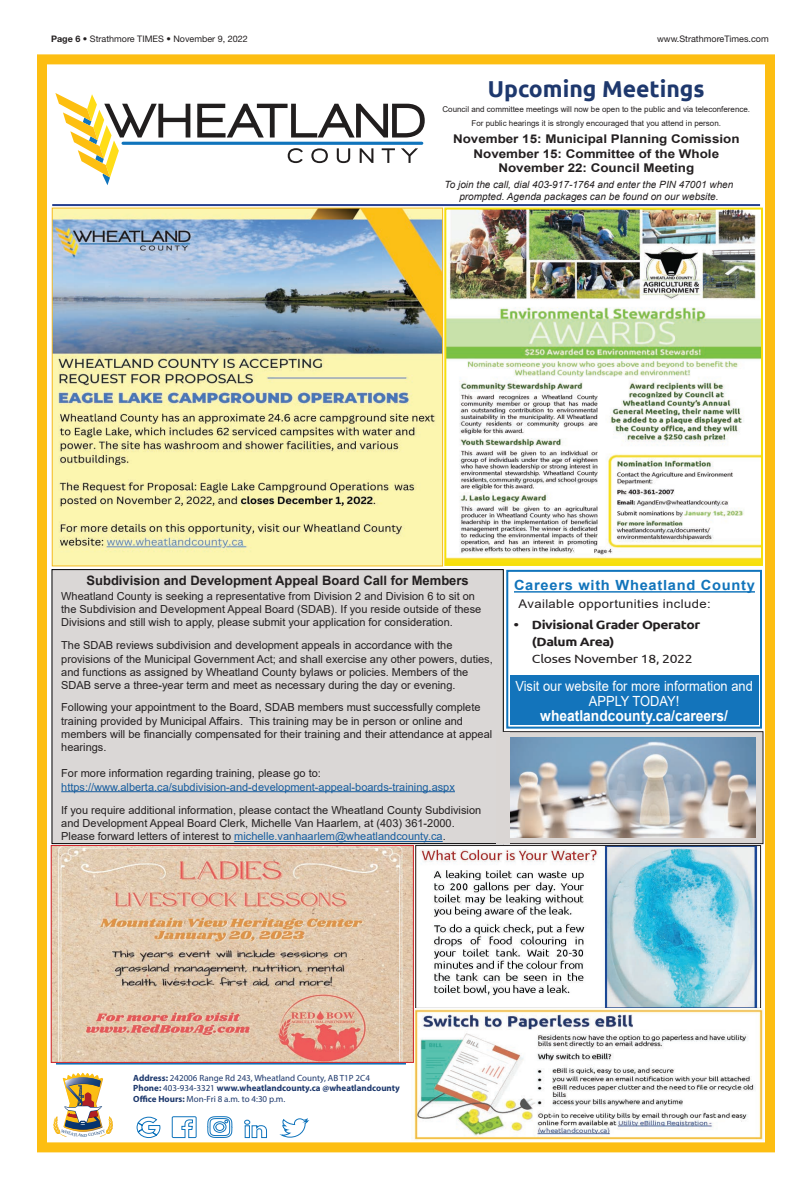
<style>
.page{position:relative;width:810px;height:1188px;background:#fff}
.page>*{position:absolute;margin:0;border:0;box-sizing:border-box;transform-origin:0 0}
.t1{font:700 23px "Ubuntu";color:#1e386d}
.t2{font:700 15px "Arial";color:#fff;scale:.92 1}
.t3{font:14px/15px "Arial";color:#fff;text-align:center;scale:.92 1}
.t4{font:700 14px "Arial";letter-spacing:.05em;color:#1174bb;scale:1.05 1}
.t5{font:700 13px "Arial";color:#231f20}
.t6{font:700 12px/14.4px "Arial";color:#231f20;text-align:center;scale:1.12 1}
.t7{font:700 12px/17px "Ubuntu";letter-spacing:-.03em;color:#231f20;scale:1.16 1}
.t8{font:12px "Arial";letter-spacing:.03em;color:#231f20;scale:1.09 1}
.t9{font:12px "Ubuntu";letter-spacing:-.02em;color:#231f20;scale:1.16 1}
.t10{font:11px/13.2px "Arial";color:#231f20}
.t11{font:11px "Arial";color:#175d9e}
.t12{font:italic 10px/12px "Arial";color:#231f20;text-align:center}
.t13{font:9px/10.8px "Myriad Pro";color:#1d386c}
.t14{font:9px "Helvetica Neue LT Std";color:#231f20}
.t15{font:8px/14.4px "Arial";color:#231f20;text-align:center}
.s1{font-weight:700}
.s2{color:#175d9e}
</style>
<div class="page">
<div style="left:37px;top:54px;width:738px;height:1098px;border:10px solid #fdbe12"></div>
<hr style="left:56px;top:1062px;width:350px;height:3px;background:#1074bc">
<svg style="left:136px;top:1116px;width:173px;height:36px"></svg>
<div style="left:504px;top:732px;width:259px;height:112px;background:#dad6d4"></div>
<div style="left:503px;top:731px;width:260px;height:113px;border:1px solid #231f20"></div>
<hr style="left:52px;top:204px;width:708px;height:2px;background:#253f8e">
<svg style="left:197px;top:104px;width:228px;height:34px"></svg>
<svg style="left:55px;top:93px;width:135px;height:92px"></svg>
<svg style="left:288px;top:148px;width:15px;height:15px"></svg>
<svg style="left:311px;top:148px;width:17px;height:15px"></svg>
<svg style="left:337px;top:148px;width:13px;height:15px"></svg>
<svg style="left:360px;top:148px;width:13px;height:15px"></svg>
<svg style="left:382px;top:148px;width:13px;height:15px"></svg>
<svg style="left:401px;top:148px;width:17px;height:15px"></svg>
<hr style="left:122px;top:142px;width:301px;height:3px;background:#1074bc;border-radius:2px">
<img style="left:420px;top:847px;width:338px;height:160px">
<div style="left:415px;top:845px;width:346px;height:164px;border:1px solid #231f20"></div>
<div style="left:52px;top:570px;width:451px;height:274px;background:#dad7d6"></div>
<hr style="left:61px;top:791px;width:394px;height:1px;background:#175d9e">
<hr style="left:234px;top:841px;width:209px;height:1px;background:#175d9e">
<div style="left:52px;top:569px;width:452px;height:275px;border:1px solid #000"></div>
<img style="left:510px;top:737px;width:246px;height:101px">
<img style="left:414px;top:1008px;width:351px;height:133px">
<img style="left:53px;top:847px;width:359px;height:214px">
<div style="left:51px;top:845px;width:363px;height:218px;border:1px solid #d1232a"></div>
<img style="left:447px;top:211px;width:313px;height:352px">
<div style="left:444px;top:208px;width:319px;height:358px;border:2px solid #f6df0a"></div>
<img style="left:54px;top:210px;width:387px;height:354px">
<div style="left:52px;top:208px;width:391px;height:358px;border:1px solid #f5ba1f"></div>
<div style="left:506px;top:570px;width:256px;height:159px;border:2px solid #1074bc"></div>
<div style="left:510px;top:676px;width:248px;height:49px;background:#1374bb"></div>
<hr style="left:514px;top:591px;width:241px;height:2px;background:#1174bb">
<div style="left:496px;top:732px;width:14px;height:111px;background:#dad6d4"></div>
<svg style="left:53px;top:1073px;width:60px;height:64px"></svg>
<p class="t14" style="left:51px;top:34px;width:198px"><span class="s1">Page 6</span> • Strathmore TIMES • November 9, 2022</p>
<p class="t14" style="left:657px;top:34px;width:113px">www.StrathmoreTimes.com</p>
<h1 class="t1" style="left:488px;top:75px;width:218px">Upcoming Meetings</h1>
<p class="t15" style="left:442px;top:101px;width:309px">Council and committee meetings will now be open to the public and via teleconference.<br>For public hearings it is strongly encouraged that you attend in person.</p>
<p class="t6" style="left:453px;top:132px;width:257px">November 15: Municipal Planning Comission<br>November 15: Committee of the Whole<br>November 22: Council Meeting</p>
<p class="t12" style="left:445px;top:178px;width:290px">To join the call, dial 403-917-1764 and enter the PIN 47001 when prompted. Agenda packages can be found on our website.</p>
<p class="t5" style="left:86px;top:572px;width:384px">Subdivision and Development Appeal Board Call for Members</p>
<p class="t10" style="left:61px;top:589px;width:422px">Wheatland County is seeking a representative from Division 2 and Division 6 to sit on the Subdivision and Development Appeal Board (SDAB). If you reside outside of these<br>Divisions and still wish to apply, please submit your application for consideration.</p>
<p class="t10" style="left:61px;top:639px;width:433px">The SDAB reviews subdivision and development appeals in accordance with the provisions of the Municipal Government Act; and shall exercise any other powers, duties, and functions as assigned by Wheatland County bylaws or policies. Members of the SDAB serve a three-year term and meet as necessary during the day or evening.</p>
<p class="t10" style="left:61px;top:701px;width:433px">Following your appointment to the Board, SDAB members must successfully complete training provided by Municipal Affairs. This training may be in person or online and members will be financially compensated for their training and their attendance at appeal hearings.</p>
<p class="t10" style="left:61px;top:767px;width:261px">For more information regarding training, please go to:</p>
<p class="t11" style="left:61px;top:779px;width:395px">https://www.alberta.ca/subdivision-and-development-appeal-boards-training.aspx</p>
<p class="t10" style="left:61px;top:803px;width:422px">If you require additional information, please contact the Wheatland County Subdivision and Development Appeal Board Clerk, Michelle Van Haarlem, at (403) 361-2000.<br>Please forward letters of interest to <span class="s2">michelle.vanhaarlem@wheatlandcounty.ca</span>.</p>
<p class="t4" style="left:514px;top:576px;width:231px">Careers with Wheatland County</p>
<p class="t8" style="left:519px;top:596px;width:178px">Available opportunities include:</p>
<p class="t7" style="left:532px;top:616px;width:147px;text-indent:-18px">• Divisional Grader Operator (Dalum Area)</p>
<p class="t9" style="left:532px;top:651px;width:140px">Closes November 18, 2022</p>
<p class="t3" style="left:515px;top:679px;width:260px">Visit our website for more information and<br>APPLY TODAY!</p>
<h2 class="t2" style="left:540px;top:705px;width:206px">wheatlandcounty.ca/careers/</h2>
<p class="t13" style="left:133px;top:1072px;width:268px"><span class="s1">Address:</span> 242006 Range Rd 243, Wheatland County, AB T1P 2C4<br><span class="s1">Phone:</span> 403-934-3321 <span class="s1">www.wheatlandcounty.ca @wheatlandcounty<br>Office Hours:</span> Mon-Fri 8 a.m. to 4:30 p.m.</p>
</div>
